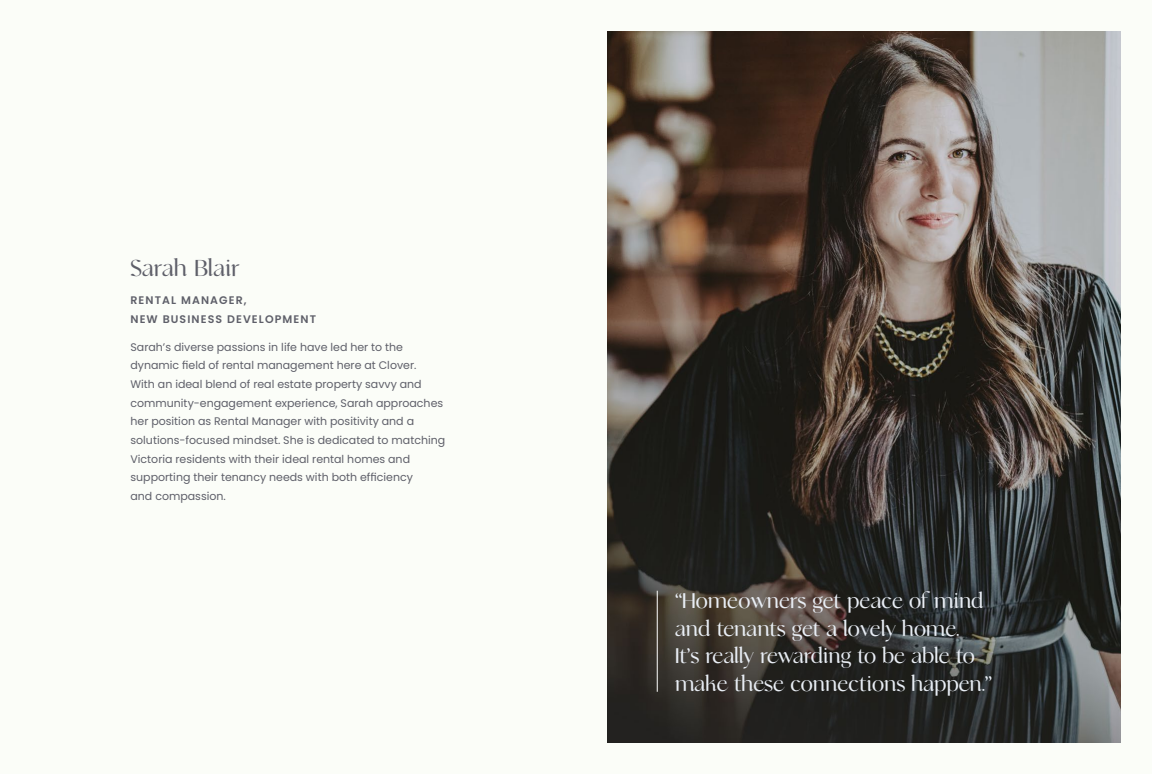
<style>
.page{position:relative;width:1152px;height:774px;background:#fbfdf8}
.page>*{position:absolute;margin:0;border:0;box-sizing:border-box;transform-origin:0 0}
.t1{font:25px "Analogue";color:#5e5f69}
.t2{font:23px/27.6px "Analogue";letter-spacing:-.005em;color:#e9eef5}
.t3{font:11px/18.7px "Poppins";color:#5e5f69}
.t4{font:600 11px/18.7px "Poppins";letter-spacing:.1em;color:#5e5f69}
</style>
<div class="page">
<img style="left:608px;top:32px;width:512px;height:710px">
<hr style="left:657px;top:591px;width:1px;height:101px;background:#fff">
<h1 class="t1" style="left:130px;top:254px;width:111px">Sarah Blair</h1>
<p class="t4" style="left:130px;top:291px;width:187px">RENTAL MANAGER,<br>NEW BUSINESS DEVELOPMENT</p>
<p class="t3" style="left:130px;top:337px;width:316px">Sarah’s diverse passions in life have led her to the dynamic field of rental management here at Clover.<br>With an ideal blend of real estate property savvy and community-engagement experience, Sarah approaches her position as Rental Manager with positivity and a solutions-focused mindset. She is dedicated to matching Victoria residents with their ideal rental homes and supporting their tenancy needs with both efficiency<br>and compassion.</p>
<h2 class="t2" style="left:675px;top:587px;width:319px">“Homeowners get peace of mind and tenants get a lovely home.<br>It’s really rewarding to be able to make these connections happen.”</h2>
</div>
